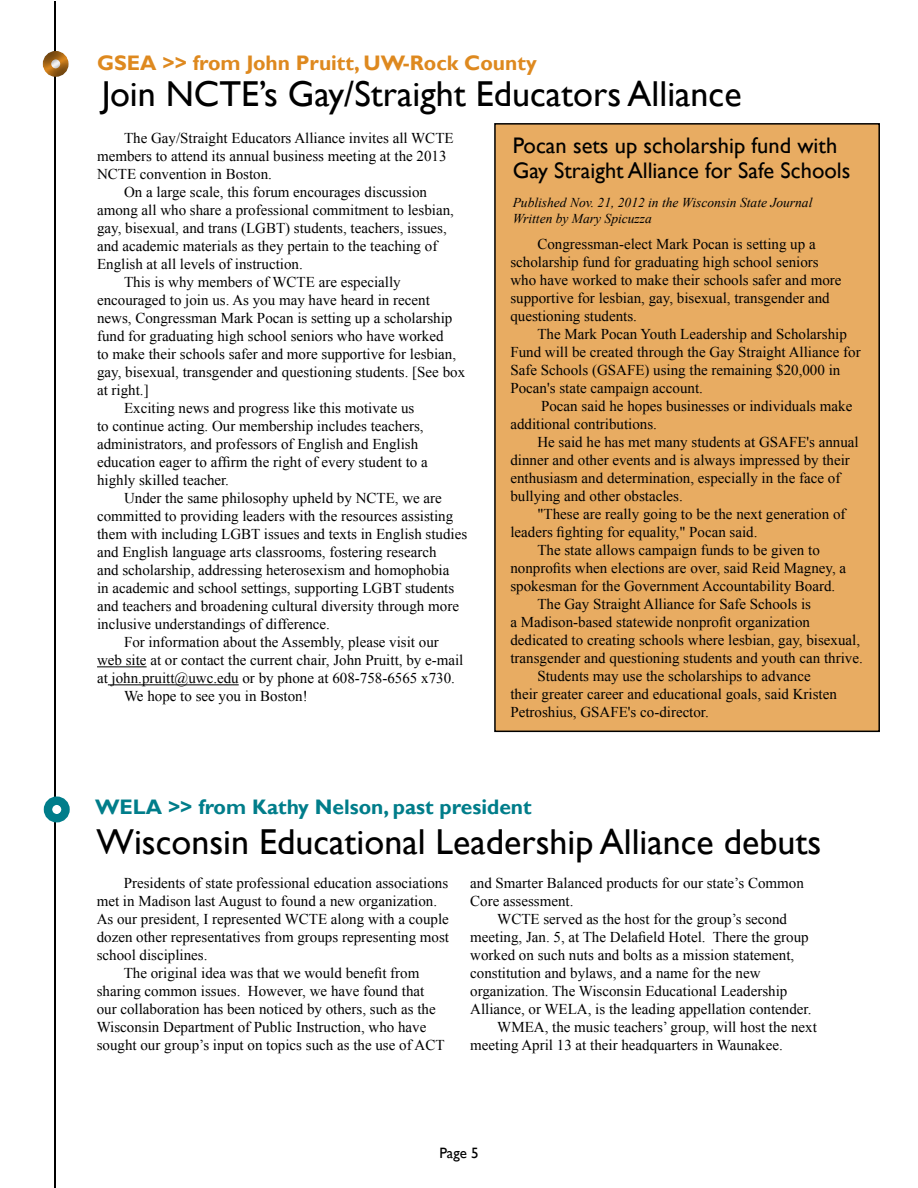
<style>
.page{position:relative;width:918px;height:1188px;background:#fff}
.page>*{position:absolute;margin:0;border:0;box-sizing:border-box;transform-origin:0 0}
.t1{font:36px "Gill Sans";color:#000}
.t2{font:22.5px/24.8px "Gill Sans";color:#000}
.t3{font:700 21px "Gill Sans";color:#007d8a}
.t4{font:700 21px "Gill Sans";color:#de891f}
.t5{font:15px/18px "Times New Roman";color:#000}
.t6{font:15px "Gill Sans";color:#000}
.t7{font:italic 13.5px/16.2px "Times New Roman";color:#000}
</style>
<div class="page">
<div style="left:41px;top:0;width:28px;height:1188px;background:#000;opacity:.5"></div>
<div style="left:495px;top:124px;width:384px;height:607px;background:#e8ac62"></div>
<div style="left:494px;top:123px;width:386px;height:609px;border:2px solid #000"></div>
<div style="left:30px;top:49px;width:52px;height:28px;background:#000;opacity:.5"></div>
<hr style="left:97px;top:666px;width:50px;height:1px;background:#000">
<hr style="left:108px;top:684px;width:131px;height:1px;background:#000">
<div style="left:48px;top:801px;width:18px;height:17px;background:#fff;border-radius:50%"></div>
<div style="left:44px;top:797px;width:26px;height:25px;border:8px solid #007d8a;border-radius:50%"></div>
<h3 class="t4" style="left:97px;top:50px;width:441px">GSEA &gt;&gt; from John Pruitt, UW-Rock County</h3>
<h1 class="t1" style="left:102px;top:73px;width:641px">Join NCTE’s Gay/Straight Educators Alliance</h1>
<p class="t5" style="left:124px;top:129px;width:331px">The Gay/Straight Educators Alliance invites all WCTE</p>
<p class="t5" style="left:97px;top:147px;width:351px">members to attend its annual business meeting at the 2013</p>
<p class="t5" style="left:97px;top:165px;width:177px">NCTE convention in Boston.</p>
<p class="t5" style="left:124px;top:183px;width:305px">On a large scale, this forum encourages discussion</p>
<p class="t5" style="left:97px;top:201px;width:359px">among all who share a professional commitment to lesbian,</p>
<p class="t5" style="left:97px;top:219px;width:351px">gay, bisexual, and trans (LGBT) students, teachers, issues,</p>
<p class="t5" style="left:97px;top:237px;width:342px">and academic materials as they pertain to the teaching of</p>
<p class="t5" style="left:97px;top:255px;width:207px">English at all levels of instruction.</p>
<p class="t5" style="left:124px;top:273px;width:278px">This is why members of WCTE are especially</p>
<p class="t5" style="left:97px;top:291px;width:334px">encouraged to join us. As you may have heard in recent</p>
<p class="t5" style="left:97px;top:309px;width:357px">news, Congressman Mark Pocan is setting up a scholarship</p>
<p class="t5" style="left:97px;top:327px;width:348px">fund for graduating high school seniors who have worked</p>
<p class="t5" style="left:97px;top:345px;width:361px">to make their schools safer and more supportive for lesbian,</p>
<p class="t5" style="left:97px;top:363px;width:370px">gay, bisexual, transgender and questioning students. [See box</p>
<p class="t5" style="left:97px;top:381px;width:53px">at right.]</p>
<p class="t5" style="left:124px;top:399px;width:292px">Exciting news and progress like this motivate us</p>
<p class="t5" style="left:97px;top:417px;width:328px">to continue acting. Our membership includes teachers,</p>
<p class="t5" style="left:97px;top:435px;width:323px">administrators, and professors of English and English</p>
<p class="t5" style="left:97px;top:453px;width:332px">education eager to affirm the right of every student to a</p>
<p class="t5" style="left:97px;top:471px;width:134px">highly skilled teacher.</p>
<p class="t5" style="left:124px;top:489px;width:319px">Under the same philosophy upheld by NCTE, we are</p>
<p class="t5" style="left:97px;top:507px;width:358px">committed to providing leaders with the resources assisting</p>
<p class="t5" style="left:97px;top:525px;width:372px">them with including LGBT issues and texts in English studies</p>
<p class="t5" style="left:97px;top:543px;width:341px">and English language arts classrooms, fostering research</p>
<p class="t5" style="left:97px;top:561px;width:354px">and scholarship, addressing heterosexism and homophobia</p>
<p class="t5" style="left:97px;top:579px;width:359px">in academic and school settings, supporting LGBT students</p>
<p class="t5" style="left:97px;top:597px;width:364px">and teachers and broadening cultural diversity through more</p>
<p class="t5" style="left:97px;top:615px;width:234px">inclusive understandings of difference.</p>
<p class="t5" style="left:124px;top:633px;width:316px">For information about the Assembly, please visit our</p>
<p class="t5" style="left:97px;top:651px;width:368px">web site at or contact the current chair, John Pruitt, by e-mail</p>
<p class="t5" style="left:97px;top:669px;width:359px">at john.pruitt@uwc.edu or by phone at 608-758-6565 x730.</p>
<p class="t5" style="left:124px;top:687px;width:185px">We hope to see you in Boston!</p>
<h2 class="t2" style="left:513px;top:133px;width:339px">Pocan sets up scholarship fund with<br>Gay Straight Alliance for Safe Schools</h2>
<p class="t7" style="left:513px;top:194px;width:301px">Published Nov. 21, 2012 in the Wisconsin State Journal<br>Written by Mary Spicuzza</p>
<p class="t5" style="left:510px;top:235px;width:333px;text-indent:27px">Congressman-elect Mark Pocan is setting up a scholarship fund for graduating high school seniors who have worked to make their schools safer and more supportive for lesbian, gay, bisexual, transgender and questioning students.</p>
<p class="t5" style="left:510px;top:325px;width:352px;text-indent:27px">The Mark Pocan Youth Leadership and Scholarship Fund will be created through the Gay Straight Alliance for Safe Schools (GSAFE) using the remaining $20,000 in Pocan's state campaign account.</p>
<p class="t5" style="left:510px;top:397px;width:343px;text-indent:31px">Pocan said he hopes businesses or individuals make additional contributions.</p>
<p class="t5" style="left:510px;top:433px;width:350px;text-indent:27px">He said he has met many students at GSAFE's annual dinner and other events and is always impressed by their enthusiasm and determination, especially in the face of bullying and other obstacles.</p>
<p class="t5" style="left:537px;top:505px;width:310px">"These are really going to be the next generation of</p>
<p class="t5" style="left:510px;top:523px;width:249px">leaders fighting for equality," Pocan said.</p>
<p class="t5" style="left:537px;top:541px;width:284px">The state allows campaign funds to be given to</p>
<p class="t5" style="left:510px;top:559px;width:337px">nonprofits when elections are over, said Reid Magney, a</p>
<p class="t5" style="left:510px;top:577px;width:326px">spokesman for the Government Accountability Board.</p>
<p class="t5" style="left:537px;top:595px;width:275px">The Gay Straight Alliance for Safe Schools is</p>
<p class="t5" style="left:510px;top:613px;width:301px">a Madison-based statewide nonprofit organization</p>
<p class="t5" style="left:510px;top:631px;width:351px">dedicated to creating schools where lesbian, gay, bisexual,</p>
<p class="t5" style="left:510px;top:649px;width:354px">transgender and questioning students and youth can thrive.</p>
<p class="t5" style="left:537px;top:667px;width:275px">Students may use the scholarships to advance</p>
<p class="t5" style="left:510px;top:685px;width:328px">their greater career and educational goals, said Kristen</p>
<p class="t5" style="left:510px;top:703px;width:200px">Petroshius, GSAFE's co-director.</p>
<h3 class="t3" style="left:95px;top:795px;width:18px">wela</h3>
<h3 class="t3" style="left:168px;top:795px;width:365px">&gt;&gt; from Kathy Nelson, past president</h3>
<h1 class="t1" style="left:97px;top:821px;width:726px">Wisconsin Educational Leadership Alliance debuts</h1>
<p class="t5" style="left:124px;top:873px;width:326px">Presidents of state professional education associations</p>
<p class="t5" style="left:97px;top:891px;width:342px">met in Madison last August to found a new organization.</p>
<p class="t5" style="left:97px;top:909px;width:354px">As our president, I represented WCTE along with a couple</p>
<p class="t5" style="left:97px;top:927px;width:354px">dozen other representatives from groups representing most</p>
<p class="t5" style="left:97px;top:945px;width:112px">school disciplines.</p>
<p class="t5" style="left:124px;top:963px;width:297px">The original idea was that we would benefit from</p>
<p class="t5" style="left:97px;top:981px;width:329px">sharing common issues. However, we have found that</p>
<p class="t5" style="left:97px;top:999px;width:341px">our collaboration has been noticed by others, such as the</p>
<p class="t5" style="left:97px;top:1017px;width:331px">Wisconsin Department of Public Instruction, who have</p>
<p class="t5" style="left:97px;top:1035px;width:349px">sought our group’s input on topics such as the use of ACT</p>
<p class="t5" style="left:470px;top:873px;width:335px">and Smarter Balanced products for our state’s Common<br>Core assessment.</p>
<p class="t5" style="left:497px;top:909px;width:291px">WCTE served as the host for the group’s second</p>
<p class="t5" style="left:470px;top:927px;width:340px">meeting, Jan. 5, at The Delafield Hotel. There the group</p>
<p class="t5" style="left:470px;top:945px;width:326px">worked on such nuts and bolts as a mission statement,</p>
<p class="t5" style="left:470px;top:963px;width:292px">constitution and bylaws, and a name for the new</p>
<p class="t5" style="left:470px;top:981px;width:319px">organization. The Wisconsin Educational Leadership</p>
<p class="t5" style="left:470px;top:999px;width:343px">Alliance, or WELA, is the leading appellation contender.</p>
<p class="t5" style="left:497px;top:1017px;width:321px">WMEA, the music teachers’ group, will host the next</p>
<p class="t5" style="left:470px;top:1035px;width:314px">meeting April 13 at their headquarters in Waunakee.</p>
<p class="t6" style="left:439px;top:1144px;width:41px">Page 5</p>
</div>
